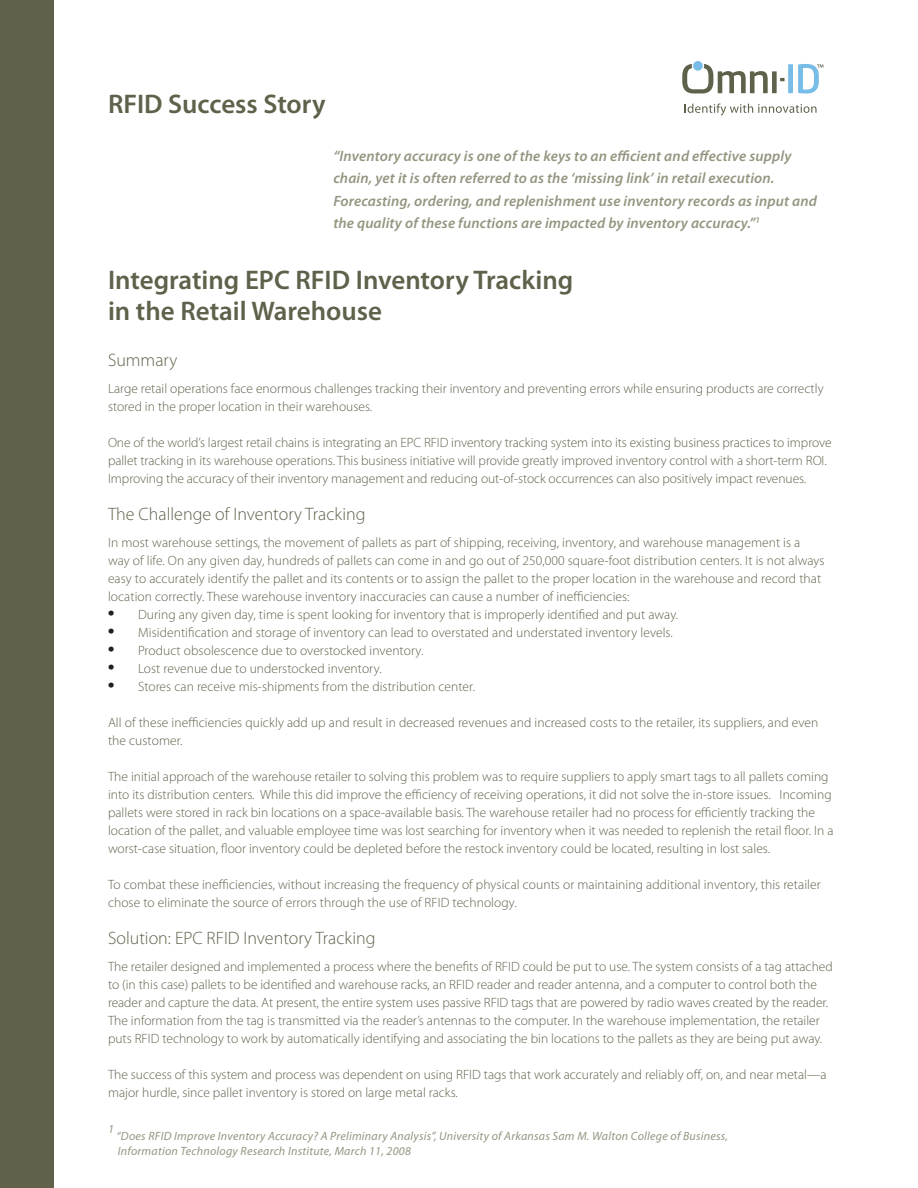
<style>
.page{position:relative;width:918px;height:1188px;background:#fff}
.page>*{position:absolute;margin:0;border:0;box-sizing:border-box;transform-origin:0 0}
.t1{font:600 27px "Myriad Pro";color:#60614b}
.t2{font:300 18px "Myriad Pro";color:#60614b}
.quote_copy{font:italic 600 15px/22.5px "Myriad Pro";letter-spacing:.01em;color:#959581}
.t3{font:300 13.5px/18px "Myriad Pro";color:#60614b}
.quote_copy-2{font:italic 12px "Myriad Pro";letter-spacing:.02em;color:#959581}
.s1{font-family:"Times";font-weight:400;font-size:18px;color:#231f20}
</style>
<div class="page">
<div style="left:0;top:0;width:54px;height:1188px;background:#60614b"></div>
<svg style="left:685px;top:103px;width:132px;height:13px"></svg>
<svg style="left:682px;top:64px;width:86px;height:29px"></svg>
<div style="left:772px;top:71px;width:5px;height:22px;background:#60614b"></div>
<svg style="left:780px;top:78px;width:5px;height:3px"></svg>
<div style="left:788px;top:64px;width:5px;height:29px;background:#78bde8"></div>
<svg style="left:798px;top:64px;width:25px;height:30px"></svg>
<div style="left:693px;top:61px;width:10px;height:10px;background:#78bde8;border-radius:50%"></div>
<p class="t1" style="left:108px;top:87px;width:219px">RFID Success Story</p>
<p class="quote_copy" style="left:333px;top:144px;width:485px">“Inventory accuracy is one of the keys to an efficient and effective supply chain, yet it is often referred to as the ‘missing link’ in retail execution.<br>Forecasting, ordering, and replenishment use inventory records as input and the quality of these functions are impacted by inventory accuracy.”<sup>1</sup></p>
<p class="t1" style="left:108px;top:263px;width:467px">Integrating EPC RFID Inventory Tracking</p>
<p class="t1" style="left:108px;top:294px;width:276px">in the Retail Warehouse</p>
<p class="t2" style="left:108px;top:349px;width:71px">Summary</p>
<p class="t3" style="left:108px;top:380px;width:717px">Large retail operations face enormous challenges tracking their inventory and preventing errors while ensuring products are correctly stored in the proper location in their warehouses.</p>
<p class="t3" style="left:108px;top:434px;width:725px">One of the world’s largest retail chains is integrating an EPC RFID inventory tracking system into its existing business practices to improve pallet tracking in its warehouse operations. This business initiative will provide greatly improved inventory control with a short-term ROI.<br>Improving the accuracy of their inventory management and reducing out-of-stock occurrences can also positively impact revenues.</p>
<p class="t2" style="left:108px;top:503px;width:259px">The Challenge of Inventory Tracking</p>
<p class="t3" style="left:108px;top:533px;width:718px">In most warehouse settings, the movement of pallets as part of shipping, receiving, inventory, and warehouse management is a way of life. On any given day, hundreds of pallets can come in and go out of 250,000 square-foot distribution centers. It is not always easy to accurately identify the pallet and its contents or to assign the pallet to the proper location in the warehouse and record that location correctly. These warehouse inventory inaccuracies can cause a number of inefficiencies:</p>
<p class="t3" style="left:108px;top:605px;width:572px"><span class="s1">•</span> During any given day, time is spent looking for inventory that is improperly identified and put away.</p>
<p class="t3" style="left:108px;top:623px;width:566px"><span class="s1">•</span> Misidentification and storage of inventory can lead to overstated and understated inventory levels.</p>
<p class="t3" style="left:108px;top:641px;width:317px"><span class="s1">•</span> Product obsolescence due to overstocked inventory.</p>
<p class="t3" style="left:108px;top:659px;width:275px"><span class="s1">•</span> Lost revenue due to understocked inventory.</p>
<p class="t3" style="left:108px;top:677px;width:369px"><span class="s1">•</span> Stores can receive mis-shipments from the distribution center.</p>
<p class="t3" style="left:108px;top:713px;width:712px">All of these inefficiencies quickly add up and result in decreased revenues and increased costs to the retailer, its suppliers, and even the customer.</p>
<p class="t3" style="left:108px;top:767px;width:727px">The initial approach of the warehouse retailer to solving this problem was to require suppliers to apply smart tags to all pallets coming into its distribution centers. While this did improve the efficiency of receiving operations, it did not solve the in-store issues. Incoming pallets were stored in rack bin locations on a space-available basis. The warehouse retailer had no process for efficiently tracking the location of the pallet, and valuable employee time was lost searching for inventory when it was needed to replenish the retail floor. In a worst-case situation, floor inventory could be depleted before the restock inventory could be located, resulting in lost sales.</p>
<p class="t3" style="left:108px;top:875px;width:714px">To combat these inefficiencies, without increasing the frequency of physical counts or maintaining additional inventory, this retailer chose to eliminate the source of errors through the use of RFID technology.</p>
<p class="t2" style="left:108px;top:927px;width:269px">Solution: EPC RFID Inventory Tracking</p>
<p class="t3" style="left:108px;top:957px;width:726px">The retailer designed and implemented a process where the benefits of RFID could be put to use. The system consists of a tag attached to (in this case) pallets to be identified and warehouse racks, an RFID reader and reader antenna, and a computer to control both the reader and capture the data. At present, the entire system uses passive RFID tags that are powered by radio waves created by the reader.<br>The information from the tag is transmitted via the reader’s antennas to the computer. In the warehouse implementation, the retailer puts RFID technology to work by automatically identifying and associating the bin locations to the pallets as they are being put away.</p>
<p class="t3" style="left:108px;top:1065px;width:720px">The success of this system and process was dependent on using RFID tags that work accurately and reliably off, on, and near metal—a major hurdle, since pallet inventory is stored on large metal racks.</p>
<p class="quote_copy-2" style="left:108px;top:1121px;width:7px">1</p>
<p class="quote_copy-2" style="left:117px;top:1129px;width:613px">“Does RFID Improve Inventory Accuracy? A Preliminary Analysis”, University of Arkansas Sam M. Walton College of Business,</p>
<p class="quote_copy-2" style="left:118px;top:1144px;width:295px">Information Technology Research Institute, March 11, 2008</p>
</div>
